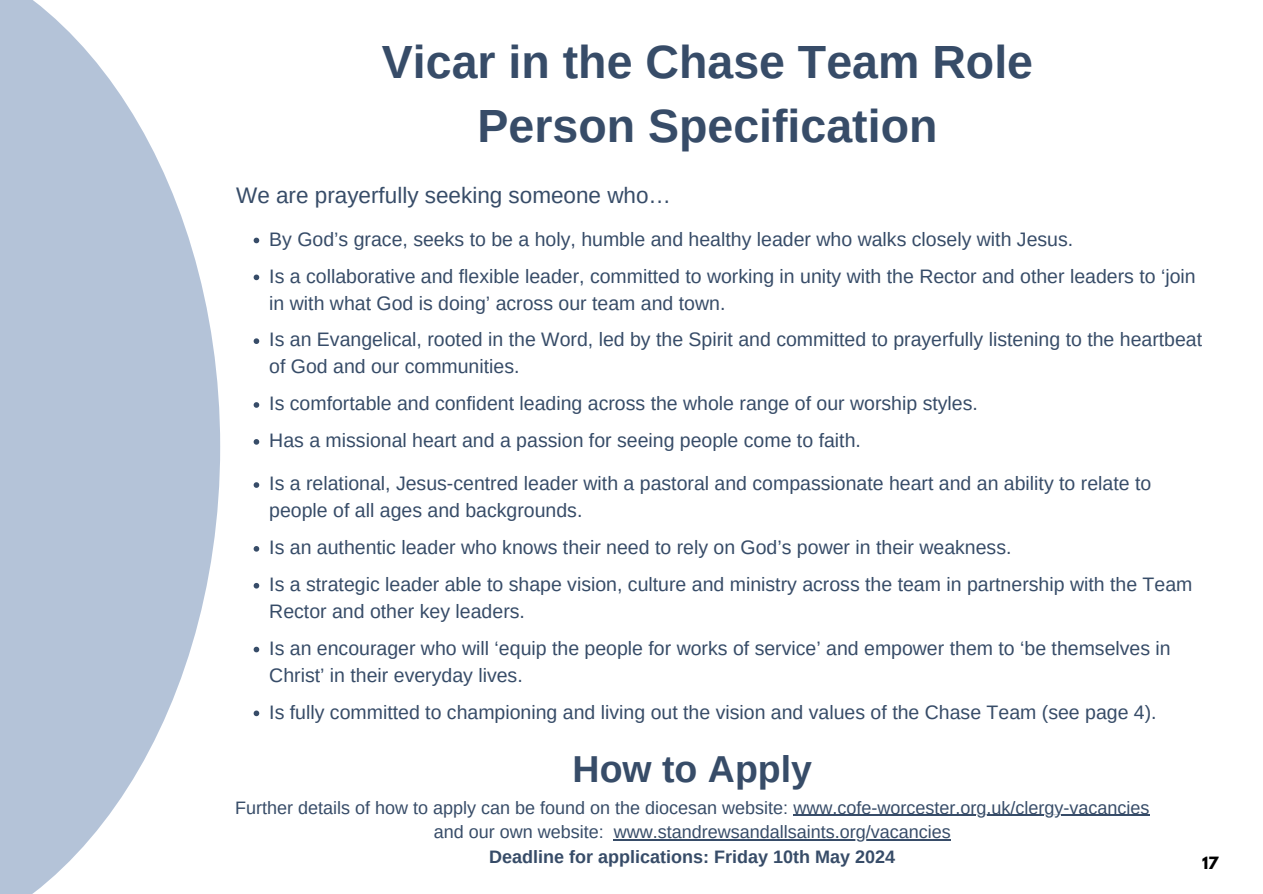
<style>
.page{position:relative;width:1263px;height:894px;background:#fff}
.page>*{position:absolute;margin:0;border:0;box-sizing:border-box;transform-origin:0 0}
.t1{font:700 46.5px/64.2px "Arimo";color:#374c68;text-align:center}
.t2{font:700 37.5px "Arimo";color:#374c68}
.t3{font:22.5px "Arimo";color:#374c68}
.t4{font:19.5px/36.9px "Arimo";color:#374c68}
.t5{font:18px/24.8px "Arimo";color:#374c68;text-align:center}
.t6{font:700 18px "Arimo";color:#374c68}
.t7{font:700 15px "League Spartan";color:#000}
</style>
<div class="page">
<svg style="left:0;top:0;width:220px;height:893px;fill:#b4c3d8"></svg>
<svg style="left:254px;top:237px;width:5px;height:6px"></svg>
<svg style="left:254px;top:274px;width:5px;height:6px"></svg>
<svg style="left:254px;top:338px;width:5px;height:6px"></svg>
<svg style="left:254px;top:402px;width:5px;height:5px"></svg>
<svg style="left:254px;top:439px;width:5px;height:5px"></svg>
<svg style="left:254px;top:482px;width:5px;height:5px"></svg>
<svg style="left:254px;top:546px;width:5px;height:5px"></svg>
<svg style="left:254px;top:582px;width:5px;height:6px"></svg>
<svg style="left:254px;top:646px;width:5px;height:6px"></svg>
<svg style="left:254px;top:710px;width:5px;height:6px"></svg>
<hr style="left:793px;top:814px;width:357px;height:1px;background:#374c68">
<hr style="left:614px;top:839px;width:337px;height:1px;background:#374c68">
<h1 class="t1" style="left:382px;top:30px;width:653px">Vicar in the Chase Team Role<br>Person Specification</h1>
<p class="t3" style="left:236px;top:183px;width:436px">We are prayerfully seeking someone who…</p>
<p class="t4" style="left:269px;top:220px;width:928px">By God’s grace, seeks to be a holy, humble and healthy leader who walks closely with Jesus.<br>Is a collaborative and flexible leader, committed to working in unity with the Rector and other leaders to ‘join</p>
<p class="t4" style="left:269px;top:284px;width:934px">in with what God is doing’ across our team and town.<br>Is an Evangelical, rooted in the Word, led by the Spirit and committed to prayerfully listening to the heartbeat</p>
<p class="t4" style="left:269px;top:348px;width:710px">of God and our communities.<br>Is comfortable and confident leading across the whole range of our worship styles.<br>Has a missional heart and a passion for seeing people come to faith.</p>
<p class="t4" style="left:269px;top:470px;width:883px;line-height:26.8px">Is a relational, Jesus-centred leader with a pastoral and compassionate heart and an ability to relate to people of all ages and backgrounds.</p>
<p class="t4" style="left:269px;top:528px;width:925px">Is an authentic leader who knows their need to rely on God’s power in their weakness.<br>Is a strategic leader able to shape vision, culture and ministry across the team in partnership with the Team</p>
<p class="t4" style="left:269px;top:592px;width:903px">Rector and other key leaders.<br>Is an encourager who will ‘equip the people for works of service’ and empower them to ‘be themselves in</p>
<p class="t4" style="left:269px;top:656px;width:889px">Christ’ in their everyday lives.<br>Is fully committed to championing and living out the vision and values of the Chase Team (see page 4).</p>
<h2 class="t2" style="left:573px;top:748px;width:241px">How to Apply</h2>
<p class="t5" style="left:235px;top:794px;width:916px">Further details of how to apply can be found on the diocesan website: www.cofe-worcester.org.uk/clergy-vacancies and our own website: www.standrewsandallsaints.org/vacancies</p>
<p class="t6" style="left:489px;top:846px;width:407px">Deadline for applications: Friday 10th May 2024</p>
<p class="t7" style="left:1202px;top:854px;width:18px">17</p>
</div>
